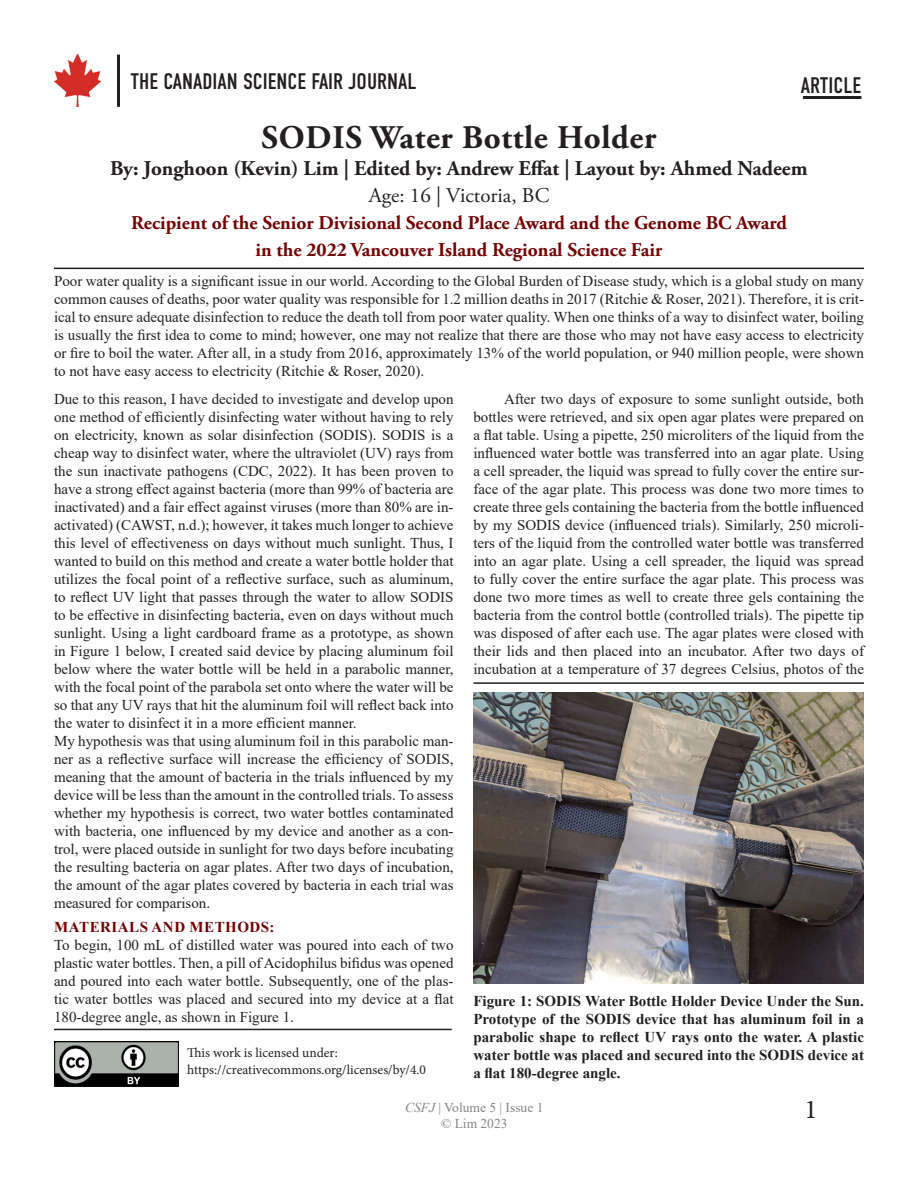
<style>
.page{position:relative;width:918px;height:1188px;background:#fff}
.page>*{position:absolute;margin:0;border:0;box-sizing:border-box;transform-origin:0 0}
.TitleTop{font:700 33px "Adobe Garamond Pro";letter-spacing:.02em;color:#231f20}
.t1{font:27px "Minion Pro";color:#231f20}
.t2{font:22.5px "DIN Condensed";color:#231f20}
.Author{font:700 21px "Adobe Garamond Pro";color:#231f20}
.Age_Hometown{font:21px "Adobe Garamond Pro";color:#231f20}
.Awards{font:700 19.5px "Adobe Garamond Pro";color:#740304}
.Body_Text{font:15px/18px "Times New Roman";color:#231f20;text-align:justify}
.BodyTextINDENT{font:15px/18px "Times New Roman";color:#231f20;text-align:justify}
.Captions{font:700 15px/18px "Times New Roman";color:#231f20;text-align:justify}
.t3{font:700 15px "Times New Roman";letter-spacing:.035em;color:#740304}
.t4{font:13.5px "Minion Pro";color:#231f20}
.t5{font:13.5px/16.2px "Times New Roman";color:#828487;text-align:center}
.s1{font-style:italic}
</style>
<div class="page">
<img style="left:54px;top:54px;width:47px;height:52px">
<hr style="left:117px;top:55px;width:3px;height:52px;background:#231f20">
<hr style="left:803px;top:96px;width:58px;height:3px;background:#231f20">
<img style="left:54px;top:1041px;width:124px;height:45px">
<hr style="left:54px;top:268px;width:810px;height:1px;background:#231f20">
<hr style="left:54px;top:1029px;width:398px;height:1px;background:#231f20">
<img style="left:473px;top:692px;width:391px;height:292px">
<hr style="left:473px;top:682px;width:391px;height:2px;background:#231f20">
<h3 class="t2" style="left:130px;top:69px;width:288px">THE CANADIAN SCIENCE FAIR JOURNAL</h3>
<h3 class="t2" style="left:801px;top:73px;width:62px">ARTICLE</h3>
<p class="TitleTop" style="left:262px;top:118px;width:396px">SODIS Water Bottle Holder</p>
<p class="Author" style="left:110px;top:156px;width:699px">By: Jonghoon (Kevin) Lim | Edited by: Andrew Effat | Layout by: Ahmed Nadeem</p>
<p class="Age_Hometown" style="left:369px;top:183px;width:182px">Age: 16 | Victoria, BC</p>
<p class="Awards" style="left:131px;top:212px;width:657px">Recipient of the Senior Divisional Second Place Award and the Genome BC Award</p>
<p class="Awards" style="left:256px;top:239px;width:408px">in the 2022 Vancouver Island Regional Science Fair</p>
<p class="Body_Text" style="left:54px;top:272px;width:812px">Poor water quality is a significant issue in our world. According to the Global Burden of Disease study, which is a global study on many common causes of deaths, poor water quality was responsible for 1.2 million deaths in 2017 (Ritchie &amp; Roser, 2021). Therefore, it is crit&shy;ical to ensure adequate disinfection to reduce the death toll from poor water quality. When one thinks of a way to disinfect water, boiling is usually the first idea to come to mind; however, one may not realize that there are those who may not have easy access to electricity or fire to boil the water. After all, in a study from 2016, approximately 13% of the world population, or 940 million people, were shown to not have easy access to electricity (Ritchie &amp; Roser, 2020).</p>
<p class="Body_Text" style="left:54px;top:389px;width:401px">Due to this reason, I have decided to investigate and develop upon one method of efficiently disinfecting water without having to rely on electricity, known as solar disinfection (SODIS). SODIS is a cheap way to disinfect water, where the ultraviolet (UV) rays from the sun inactivate pathogens (CDC, 2022). It has been proven to have a strong effect against bacteria (more than 99% of bacteria are inactivated) and a fair effect against viruses (more than 80% are in&shy;activated) (CAWST, n.d.); however, it takes much longer to achieve this level of effectiveness on days without much sunlight. Thus, I wanted to build on this method and create a water bottle holder that utilizes the focal point of a reflective surface, such as aluminum, to reflect UV light that passes through the water to allow SODIS to be effective in disinfecting bacteria, even on days without much sunlight. Using a light cardboard frame as a prototype, as shown in Figure 1 below, I created said device by placing aluminum foil below where the water bottle will be held in a parabolic manner, with the focal point of the parabola set onto where the water will be so that any UV rays that hit the aluminum foil will reflect back into the water to disinfect it in a more efficient manner.</p>
<p class="Body_Text" style="left:54px;top:731px;width:401px">My hypothesis was that using aluminum foil in this parabolic man&shy;ner as a reflective surface will increase the efficiency of SODIS, meaning that the amount of bacteria in the trials influenced by my device will be less than the amount in the controlled trials. To assess whether my hypothesis is correct, two water bottles contaminated with bacteria, one influenced by my device and another as a con&shy;trol, were placed outside in sunlight for two days before incubating the resulting bacteria on agar plates. After two days of incubation, the amount of the agar plates covered by bacteria in each trial was measured for comparison.</p>
<p class="t3" style="left:54px;top:916px;width:222px">MATERIALS AND METHODS:</p>
<p class="Body_Text" style="left:54px;top:935px;width:401px">To begin, 100 mL of distilled water was poured into each of two plastic water bottles. Then, a pill of Acidophilus bifidus was opened and poured into each water bottle. Subsequently, one of the plas&shy;tic water bottles was placed and secured into my device at a flat 180-degree angle, as shown in Figure 1.</p>
<p class="BodyTextINDENT" style="left:473px;top:389px;width:392px;text-indent:31px">After two days of exposure to some sunlight outside, both bottles were retrieved, and six open agar plates were prepared on a flat table. Using a pipette, 250 microliters of the liquid from the influenced water bottle was transferred into an agar plate. Using a cell spreader, the liquid was spread to fully cover the entire sur&shy;face of the agar plate. This process was done two more times to create three gels containing the bacteria from the bottle influenced by my SODIS device (influenced trials). Similarly, 250 microli&shy;ters of the liquid from the controlled water bottle was transferred into an agar plate. Using a cell spreader, the liquid was spread to fully cover the entire surface the agar plate. This process was done two more times as well to create three gels containing the bacteria from the control bottle (controlled trials). The pipette tip was disposed of after each use. The agar plates were closed with their lids and then placed into an incubator. After two days of incubation at a temperature of 37 degrees Celsius, photos of the</p>
<p class="Captions" style="left:473px;top:991px;width:392px">Figure 1: SODIS Water Bottle Holder Device Under the Sun.<br>Prototype of the SODIS device that has aluminum foil in a parabolic shape to reflect UV rays onto the water. A plastic water bottle was placed and secured into the SODIS device at a flat 180-degree angle.</p>
<p class="t4" style="left:187px;top:1044px;width:152px">This work is licensed under:</p>
<p class="t4" style="left:187px;top:1060px;width:240px">https://creativecommons.org/licenses/by/4.0</p>
<p class="t5" style="left:405px;top:1099px;width:140px"><span class="s1">CSFJ</span> | Volume 5 | Issue 1 © Lim 2023</p>
<h2 class="t1" style="left:805px;top:1091px;width:14px">1</h2>
</div>
